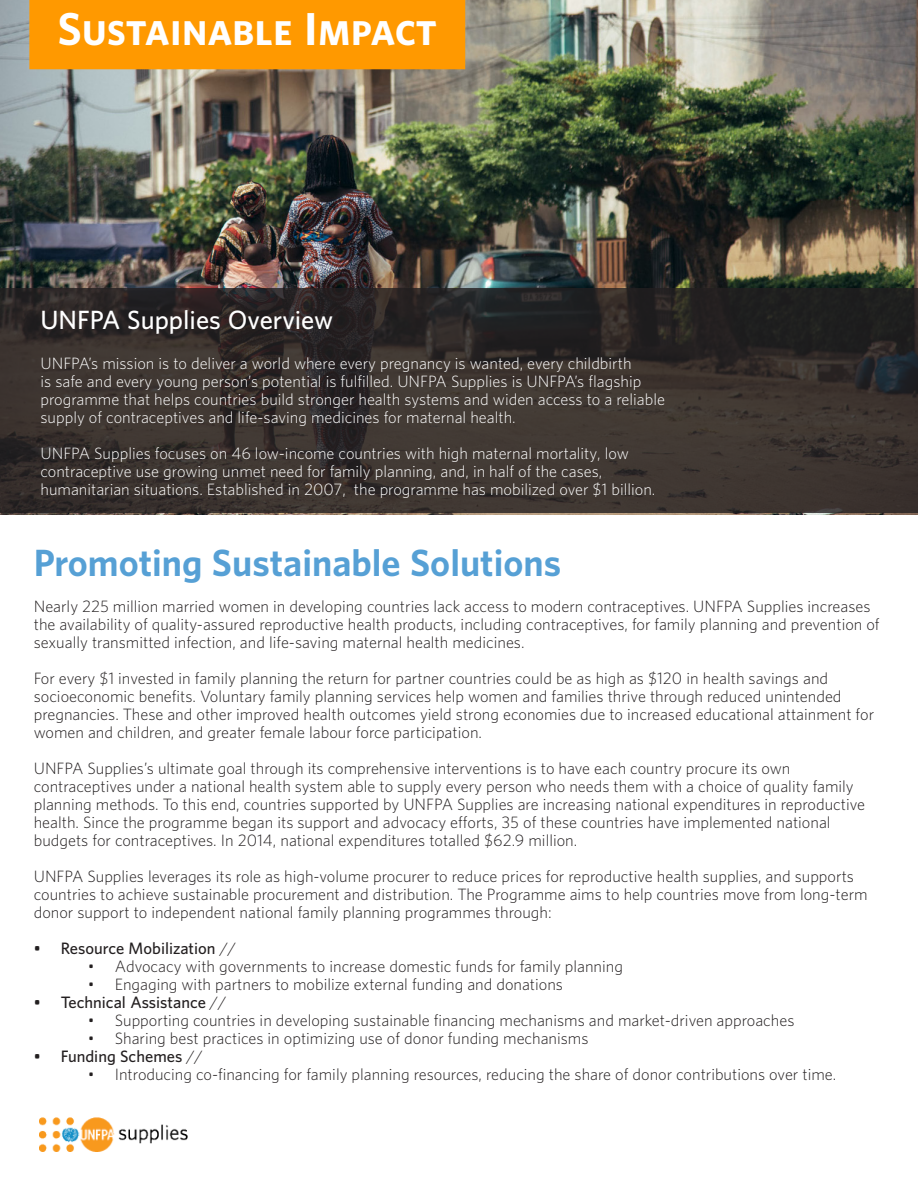
<style>
.page{position:relative;width:918px;height:1188px;background:#fff}
.page>*{position:absolute;margin:0;border:0;box-sizing:border-box;transform-origin:0 0}
.t1{font:42px "UNFPA Bold SC";color:#fff}
.t2{font:700 34.5px "UNFPA";color:#56a0d5}
.t3{font:600 24px "UNFPA";color:#fff}
.t4{font:300 15px/18px "UNFPA";color:#231f20}
.t5{font:300 15px/18px "UNFPA";color:#fff}
.t6{font:600 15px "UNFPA";color:#231f20}
.s1{font-weight:300}
</style>
<div class="page">
<img style="left:0;top:0;width:918px;height:515px">
<svg style="left:0;top:289px;width:918px;height:224px;background:#362f2c"></svg>
<div style="left:29px;top:0;width:436px;height:69px;background:#f90"></div>
<img style="left:39px;top:1118px;width:149px;height:33px">
<p class="t1" style="left:57px;top:1px;width:381px">Sustainable Impact</p>
<p class="t3" style="left:40px;top:304px;width:294px">UNFPA Supplies Overview</p>
<p class="t5" style="left:40px;top:353px;width:626px">UNFPA’s mission is to deliver a world where every pregnancy is wanted, every childbirth<br>is safe and every young person’s potential is fulfilled. UNFPA Supplies is UNFPA’s flagship programme that helps countries build stronger health systems and widen access to a reliable supply of contraceptives and life-saving medicines for maternal health.</p>
<p class="t5" style="left:40px;top:443px;width:616px">UNFPA Supplies focuses on 46 low-income countries with high maternal mortality, low contraceptive use growing unmet need for family planning, and, in half of the cases, humanitarian situations. Established in 2007, the programme has mobilized over $1 billion.</p>
<p class="t2" style="left:34px;top:540px;width:529px">Promoting Sustainable Solutions</p>
<p class="t4" style="left:34px;top:597px;width:847px">Nearly 225 million married women in developing countries lack access to modern contraceptives. UNFPA Supplies increases the availability of quality-assured reproductive health products, including contraceptives, for family planning and prevention of sexually transmitted infection, and life-saving maternal health medicines.</p>
<p class="t4" style="left:34px;top:669px;width:842px">For every $1 invested in family planning the return for partner countries could be as high as $120 in health savings and socioeconomic benefits. Voluntary family planning services help women and families thrive through reduced unintended pregnancies. These and other improved health outcomes yield strong economies due to increased educational attainment for women and children, and greater female labour force participation.</p>
<p class="t4" style="left:34px;top:759px;width:833px">UNFPA Supplies’s ultimate goal through its comprehensive interventions is to have each country procure its own contraceptives under a national health system able to supply every person who needs them with a choice of quality family planning methods. To this end, countries supported by UNFPA Supplies are increasing national expenditures in reproductive health. Since the programme began its support and advocacy efforts, 35 of these countries have implemented national budgets for contraceptives. In 2014, national expenditures totalled $62.9 million.</p>
<p class="t4" style="left:34px;top:867px;width:835px">UNFPA Supplies leverages its role as high-volume procurer to reduce prices for reproductive health supplies, and supports countries to achieve sustainable procurement and distribution. The Programme aims to help countries move from long-term donor support to independent national family planning programmes through:</p>
<p class="t6" style="left:34px;top:938px;width:204px">• Resource Mobilization <span class="s1">//</span></p>
<p class="t4" style="left:88px;top:957px;width:537px">• Advocacy with governments to increase domestic funds for family planning</p>
<p class="t4" style="left:88px;top:975px;width:477px">• Engaging with partners to mobilize external funding and donations</p>
<p class="t6" style="left:34px;top:992px;width:194px">• Technical Assistance <span class="s1">//</span></p>
<p class="t4" style="left:88px;top:1011px;width:708px">• Supporting countries in developing sustainable financing mechanisms and market-driven approaches</p>
<p class="t4" style="left:88px;top:1029px;width:502px">• Sharing best practices in optimizing use of donor funding mechanisms</p>
<p class="t6" style="left:34px;top:1046px;width:171px">• Funding Schemes <span class="s1">//</span></p>
<p class="t4" style="left:88px;top:1065px;width:750px">• Introducing co-financing for family planning resources, reducing the share of donor contributions over time.</p>
</div>
